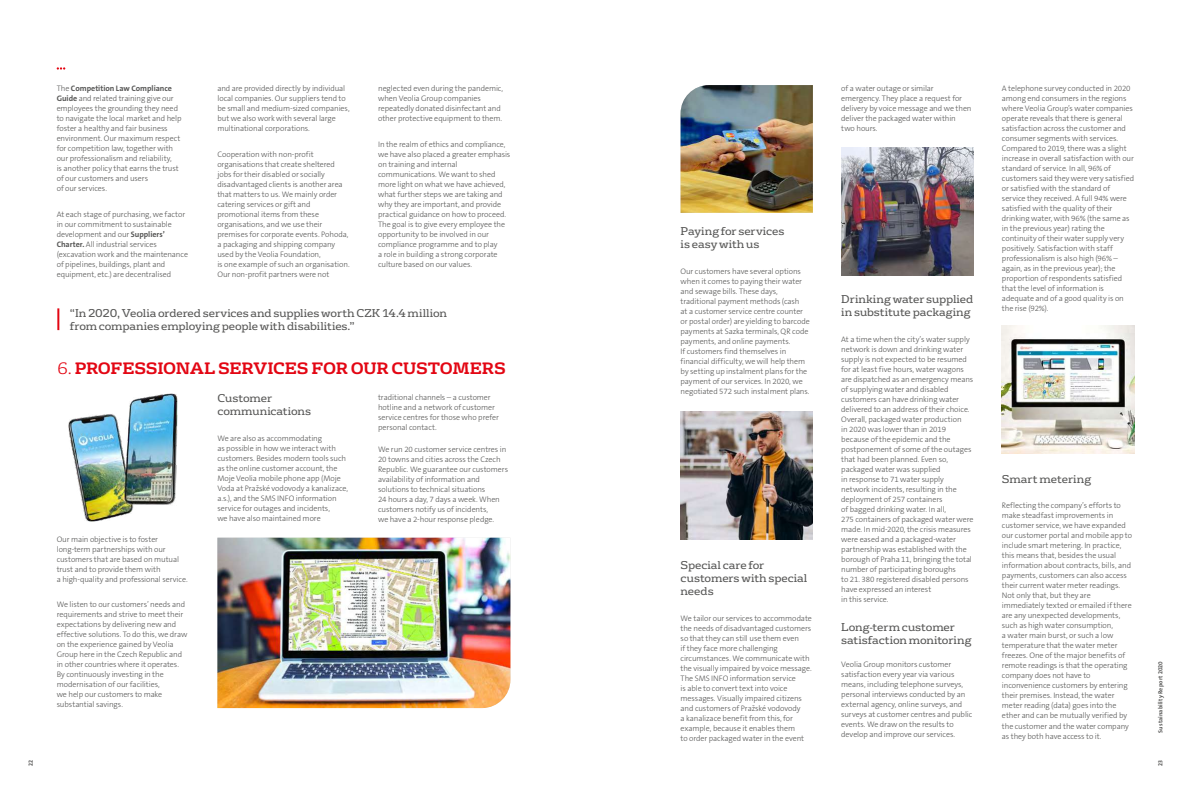
<style>
.page{position:relative;width:1191px;height:794px;background:#fff}
.page>*{position:absolute;margin:0;border:0;box-sizing:border-box;transform-origin:0 0}
.t1{font:700 16px "FS Rufus";letter-spacing:-.015em;color:#e30613}
.t2{font:11px/13.2px "FS Rufus";letter-spacing:-.005em;color:#575756}
.t3{font:8px/10px "The Sans Veolia W3 Lig";letter-spacing:-.01em;color:#575756}
.t4{font:8px "The Sans Veolia W7 Bld";letter-spacing:-.005em;color:#575756}
.t5{font:6px "The Sans Veolia W7 Bld";letter-spacing:.015em;color:#575756}
.s1{font-family:"The Sans Veolia W3 Lig"}
.s2{font-family:"The Sans Veolia W7 Bld"}
.s3{font-weight:300}
</style>
<div class="page">
<img style="left:68px;top:394px;width:109px;height:127px">
<img style="left:680px;top:85px;width:133px;height:128px">
<img style="left:680px;top:411px;width:133px;height:128px">
<img style="left:841px;top:147px;width:132px;height:128px">
<img style="left:1002px;top:325px;width:132px;height:128px">
<img style="left:217px;top:537px;width:293px;height:171px">
<hr style="left:57px;top:308px;width:2px;height:22px;background:#e30613">
<svg style="left:57px;top:67px;width:8px;height:3px"></svg>
<p class="t4" style="left:57px;top:83px;width:117px"><span class="s1">The</span> Competition Law Compliance</p>
<p class="t3" style="left:57px;top:93px;width:126px"><span class="s2">Guide</span> and related training give our employees the grounding they need to navigate the local market and help foster a healthy and fair business environment. Our maximum respect for competition law, together with our professionalism and reliability,<br>is another policy that earns the trust of our customers and users<br>of our services.</p>
<p class="t3" style="left:57px;top:209px;width:133px">At each stage of purchasing, we factor in our commitment to sustainable development and our <span class="s2">Suppliers’ Charter.</span> All industrial services (excavation work and the maintenance of pipelines, buildings, plant and equipment, etc.) are decentralised</p>
<p class="t3" style="left:217px;top:83px;width:134px">and are provided directly by individual local companies. Our suppliers tend to be small and medium-sized companies, but we also work with several large multinational corporations.</p>
<p class="t3" style="left:217px;top:149px;width:134px">Cooperation with non-profit organisations that create sheltered jobs for their disabled or socially disadvantaged clients is another area that matters to us. We mainly order catering services or gift and promotional items from these organisations, and we use their premises for corporate events. Pohoda, a packaging and shipping company used by the Veolia Foundation,<br>is one example of such an organisation.<br>Our non-profit partners were not</p>
<p class="t3" style="left:378px;top:83px;width:127px">neglected even during the pandemic, when Veolia Group companies repeatedly donated disinfectant and other protective equipment to them.</p>
<p class="t3" style="left:378px;top:139px;width:134px">In the realm of ethics and compliance, we have also placed a greater emphasis on training and internal communications. We want to shed more light on what we have achieved, what further steps we are taking and why they are important, and provide practical guidance on how to proceed.<br>The goal is to give every employee the opportunity to be involved in our compliance programme and to play<br>a role in building a strong corporate culture based on our values.</p>
<h2 class="t2" style="left:70px;top:305px;width:378px">“In 2020, Veolia ordered services and supplies worth CZK 14.4 million from companies employing people with disabilities.”</h2>
<h1 class="t1" style="left:57px;top:354px;width:450px"><span class="s3">6.</span> PROFESSIONAL SERVICES FOR OUR CUSTOMERS</h1>
<p class="t3" style="left:57px;top:534px;width:132px">Our main objective is to foster long-term partnerships with our customers that are based on mutual trust and to provide them with<br>a high-quality and professional service.</p>
<p class="t3" style="left:57px;top:599px;width:132px">We listen to our customers’ needs and requirements and strive to meet their expectations by delivering new and effective solutions. To do this, we draw on the experience gained by Veolia Group here in the Czech Republic and in other countries where it operates.<br>By continuously investing in the modernisation of our facilities,<br>we help our customers to make substantial savings.</p>
<h2 class="t2" style="left:217px;top:391px;width:95px">Customer communications</h2>
<p class="t3" style="left:217px;top:433px;width:132px">We are also as accommodating<br>as possible in how we interact with customers. Besides modern tools such as the online customer account, the Moje Veolia mobile phone app (Moje Voda at Pražské vodovody a kanalizace, a.s.), and the SMS INFO information service for outages and incidents,<br>we have also maintained more</p>
<p class="t3" style="left:378px;top:392px;width:122px">traditional channels – a customer hotline and a network of customer service centres for those who prefer personal contact.</p>
<p class="t3" style="left:378px;top:445px;width:132px">We run 20 customer service centres in 20 towns and cities across the Czech Republic. We guarantee our customers availability of information and solutions to technical situations<br>24 hours a day, 7 days a week. When customers notify us of incidents,<br>we have a 2-hour response pledge.</p>
<h2 class="t2" style="left:680px;top:224px;width:105px">Paying for services is easy with us</h2>
<p class="t3" style="left:680px;top:266px;width:131px">Our customers have several options when it comes to paying their water and sewage bills. These days, traditional payment methods (cash<br>at a customer service centre counter or postal order) are yielding to barcode payments at Sazka terminals, QR code payments, and online payments.<br>If customers find themselves in financial difficulty, we will help them by setting up instalment plans for the payment of our services. In 2020, we negotiated 572 such instalment plans.</p>
<h2 class="t2" style="left:680px;top:557px;width:128px">Special care for customers with special needs</h2>
<p class="t3" style="left:680px;top:613px;width:133px">We tailor our services to accommodate the needs of disadvantaged customers so that they can still use them even<br>if they face more challenging circumstances. We communicate with the visually impaired by voice message.<br>The SMS INFO information service<br>is able to convert text into voice messages. Visually impaired citizens and customers of Pražské vodovody<br>a kanalizace benefit from this, for example, because it enables them<br>to order packaged water in the event</p>
<p class="t3" style="left:841px;top:83px;width:132px">of a water outage or similar emergency. They place a request for delivery by voice message and we then deliver the packaged water within<br>two hours.</p>
<h2 class="t2" style="left:841px;top:291px;width:134px">Drinking water supplied in substitute packaging</h2>
<p class="t3" style="left:841px;top:334px;width:134px">At a time when the city’s water supply network is down and drinking water supply is not expected to be resumed for at least five hours, water wagons are dispatched as an emergency means of supplying water and disabled customers can have drinking water delivered to an address of their choice.<br>Overall, packaged water production<br>in 2020 was lower than in 2019 because of the epidemic and the postponement of some of the outages that had been planned. Even so, packaged water was supplied<br>in response to 71 water supply network incidents, resulting in the deployment of 257 containers<br>of bagged drinking water. In all,<br>275 containers of packaged water were made. In mid-2020, the crisis measures were eased and a packaged-water partnership was established with the borough of Praha 11, bringing the total number of participating boroughs<br>to 21. 380 registered disabled persons have expressed an interest<br>in this service.</p>
<h2 class="t2" style="left:841px;top:620px;width:132px">Long-term customer satisfaction monitoring</h2>
<p class="t3" style="left:841px;top:659px;width:133px">Veolia Group monitors customer satisfaction every year via various means, including telephone surveys, personal interviews conducted by an external agency, online surveys, and surveys at customer centres and public events. We draw on the results to develop and improve our services.</p>
<p class="t3" style="left:1002px;top:83px;width:134px">A telephone survey conducted in 2020 among end consumers in the regions where Veolia Group’s water companies operate reveals that there is general satisfaction across the customer and consumer segments with services.<br>Compared to 2019, there was a slight increase in overall satisfaction with our standard of service. In all, 96% of customers said they were very satisfied or satisfied with the standard of service they received. A full 94% were satisfied with the quality of their drinking water, with 96% (the same as in the previous year) rating the continuity of their water supply very positively. Satisfaction with staff professionalism is also high (96% – again, as in the previous year); the proportion of respondents satisfied that the level of information is adequate and of a good quality is on the rise (92%).</p>
<h2 class="t2" style="left:1002px;top:471px;width:91px">Smart metering</h2>
<p class="t3" style="left:1002px;top:501px;width:132px">Reflecting the company’s efforts to make steadfast improvements in customer service, we have expanded our customer portal and mobile app to include smart metering. In practice, this means that, besides the usual information about contracts, bills, and payments, customers can also access their current water meter readings.<br>Not only that, but they are immediately texted or emailed if there are any unexpected developments, such as high water consumption,<br>a water main burst, or such a low temperature that the water meter freezes. One of the major benefits of remote readings is that the operating company does not have to inconvenience customers by entering their premises. Instead, the water meter reading (data) goes into the ether and can be mutually verified by the customer and the water company as they both have access to it.</p>
<p class="t5" style="left:1156px;top:732px;width:73px;rotate:-90deg">Sustainability Report 2020</p>
<p class="t5" style="left:27px;top:765px;width:7px;rotate:-90deg">22</p>
<p class="t5" style="left:1156px;top:765px;width:7px;rotate:-90deg">23</p>
</div>
